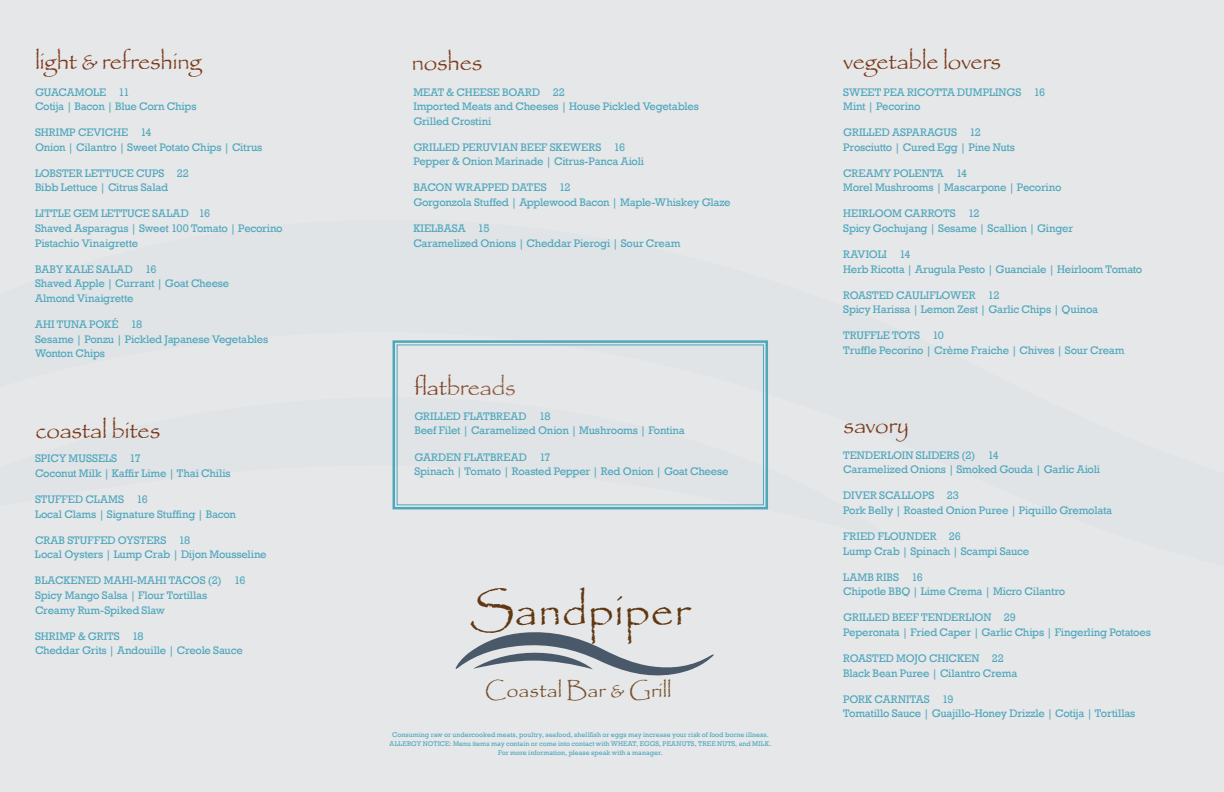
<style>
.page{position:relative;width:1224px;height:792px;background:#e6e7e9}
.page>*{position:absolute;margin:0;border:0;box-sizing:border-box;transform-origin:0 0}
.t1{font:46.3px "Papyrus";color:#603711}
.t2{font:25px "Papyrus";letter-spacing:-.03em;color:#7a3918}
.t3{font:21.5px "Papyrus";color:#744c27}
.t4{font:11.2px/14.6px "Rockwell";letter-spacing:-.015em;color:#4fa7bc}
.t5{font:7px/9px "Rockwell";color:#4fa7bc;text-align:center}
</style>
<div class="page">
<svg style="left:392px;top:340px;width:377px;height:170px"></svg>
<div style="left:397px;top:345px;width:367px;height:160px;border:1px solid #4fa7bc"></div>
<svg style="left:456px;top:632px;width:258px;height:44px"></svg>
<h2 class="t2" style="left:35px;top:46px;width:169px">light &amp; refreshing</h2>
<p class="t4" style="left:35px;top:85px;width:163px">GUACAMOLE 11<br>Cotija | Bacon | Blue Corn Chips</p>
<p class="t4" style="left:35px;top:125px;width:229px">SHRIMP CEVICHE 14<br>Onion | Cilantro | Sweet Potato Chips | Citrus</p>
<p class="t4" style="left:35px;top:166px;width:156px">LOBSTER LETTUCE CUPS 22<br>Bibb Lettuce | Citrus Salad</p>
<p class="t4" style="left:35px;top:207px;width:249px">LITTLE GEM LETTUCE SALAD 16<br>Shaved Asparagus | Sweet 100 Tomato | Pecorino<br>Pistachio Vinaigrette</p>
<p class="t4" style="left:35px;top:262px;width:196px">BABY KALE SALAD 16<br>Shaved Apple | Currant | Goat Cheese<br>Almond Vinaigrette</p>
<p class="t4" style="left:35px;top:317px;width:235px">AHI TUNA POKÉ 18<br>Sesame | Ponzu | Pickled Japanese Vegetables<br>Wonton Chips</p>
<h2 class="t2" style="left:35px;top:414px;width:127px">coastal bites</h2>
<p class="t4" style="left:35px;top:452px;width:197px">SPICY MUSSELS 17<br>Coconut Milk | Kaffir Lime | Thai Chilis</p>
<p class="t4" style="left:35px;top:492px;width:202px">STUFFED CLAMS 16<br>Local Clams | Signature Stuffing | Bacon</p>
<p class="t4" style="left:35px;top:533px;width:233px">CRAB STUFFED OYSTERS 18<br>Local Oysters | Lump Crab | Dijon Mousseline</p>
<p class="t4" style="left:35px;top:573px;width:212px">BLACKENED MAHI-MAHI TACOS (2) 16<br>Spicy Mango Salsa | Flour Tortillas<br>Creamy Rum-Spiked Slaw</p>
<p class="t4" style="left:35px;top:629px;width:209px">SHRIMP &amp; GRITS 18<br>Cheddar Grits | Andouille | Creole Sauce</p>
<h2 class="t2" style="left:412px;top:47px;width:73px">noshes</h2>
<p class="t4" style="left:413px;top:85px;width:287px">MEAT &amp; CHEESE BOARD 22<br>Imported Meats and Cheeses | House Pickled Vegetables<br>Grilled Crostini</p>
<p class="t4" style="left:413px;top:140px;width:232px">GRILLED PERUVIAN BEEF SKEWERS 16<br>Pepper &amp; Onion Marinade | Citrus-Panca Aioli</p>
<p class="t4" style="left:413px;top:181px;width:319px">BACON WRAPPED DATES 12<br>Gorgonzola Stuffed | Applewood Bacon | Maple-Whiskey Glaze</p>
<p class="t4" style="left:413px;top:221px;width:269px">KIELBASA 15<br>Caramelized Onions | Cheddar Pierogi | Sour Cream</p>
<h2 class="t2" style="left:414px;top:372px;width:103px">flatbreads</h2>
<p class="t4" style="left:414px;top:409px;width:272px">GRILLED FLATBREAD 18<br>Beef Filet | Caramelized Onion | Mushrooms | Fontina</p>
<p class="t4" style="left:414px;top:450px;width:316px">GARDEN FLATBREAD 17<br>Spinach | Tomato | Roasted Pepper | Red Onion | Goat Cheese</p>
<h1 class="t1" style="left:470px;top:582px;width:222px">Sandpiper</h1>
<h3 class="t3" style="left:485px;top:677px;width:188px">Coastal Bar &amp; Grill</h3>
<p class="t5" style="left:390px;top:730px;width:383px">Consuming raw or undercooked meats, poultry, seafood, shellfish or eggs may increase your risk of food borne illness.<br>ALLERGY NOTICE: Menu items may contain or come into contact with WHEAT, EGGS, PEANUTS, TREE NUTS, and MILK.<br>For more information, please speak with a manager.</p>
<h2 class="t2" style="left:843px;top:46px;width:160px">vegetable lovers</h2>
<p class="t4" style="left:843px;top:85px;width:203px">SWEET PEA RICOTTA DUMPLINGS 16<br>Mint | Pecorino</p>
<p class="t4" style="left:843px;top:125px;width:173px">GRILLED ASPARAGUS 12<br>Prosciutto | Cured Egg | Pine Nuts</p>
<p class="t4" style="left:843px;top:166px;width:220px">CREAMY POLENTA 14<br>Morel Mushrooms | Mascarpone | Pecorino</p>
<p class="t4" style="left:843px;top:207px;width:231px">HEIRLOOM CARROTS 12<br>Spicy Gochujang | Sesame | Scallion | Ginger</p>
<p class="t4" style="left:843px;top:247px;width:301px">RAVIOLI 14<br>Herb Ricotta | Arugula Pesto | Guanciale | Heirloom Tomato</p>
<p class="t4" style="left:843px;top:288px;width:256px">ROASTED CAULIFLOWER 12<br>Spicy Harissa | Lemon Zest | Garlic Chips | Quinoa</p>
<p class="t4" style="left:843px;top:328px;width:283px">TRUFFLE TOTS 10<br>Truffle Pecorino | Crème Fraiche | Chives | Sour Cream</p>
<h2 class="t2" style="left:843px;top:409px;width:67px">savory</h2>
<p class="t4" style="left:843px;top:448px;width:258px">TENDERLOIN SLIDERS (2) 14<br>Caramelized Onions | Smoked Gouda | Garlic Aioli</p>
<p class="t4" style="left:843px;top:489px;width:270px">DIVER SCALLOPS 23<br>Pork Belly | Roasted Onion Puree | Piquillo Gremolata</p>
<p class="t4" style="left:843px;top:529px;width:187px">FRIED FLOUNDER 26<br>Lump Crab | Spinach | Scampi Sauce</p>
<p class="t4" style="left:843px;top:570px;width:223px">LAMB RIBS 16<br>Chipotle BBQ | Lime Crema | Micro Cilantro</p>
<p class="t4" style="left:843px;top:610px;width:309px">GRILLED BEEF TENDERLION 29<br>Peperonata | Fried Caper | Garlic Chips | Fingerling Potatoes</p>
<p class="t4" style="left:843px;top:651px;width:176px">ROASTED MOJO CHICKEN 22<br>Black Bean Puree | Cilantro Crema</p>
<p class="t4" style="left:843px;top:692px;width:294px">PORK CARNITAS 19<br>Tomatillo Sauce | Guajillo-Honey Drizzle | Cotija | Tortillas</p>
</div>
